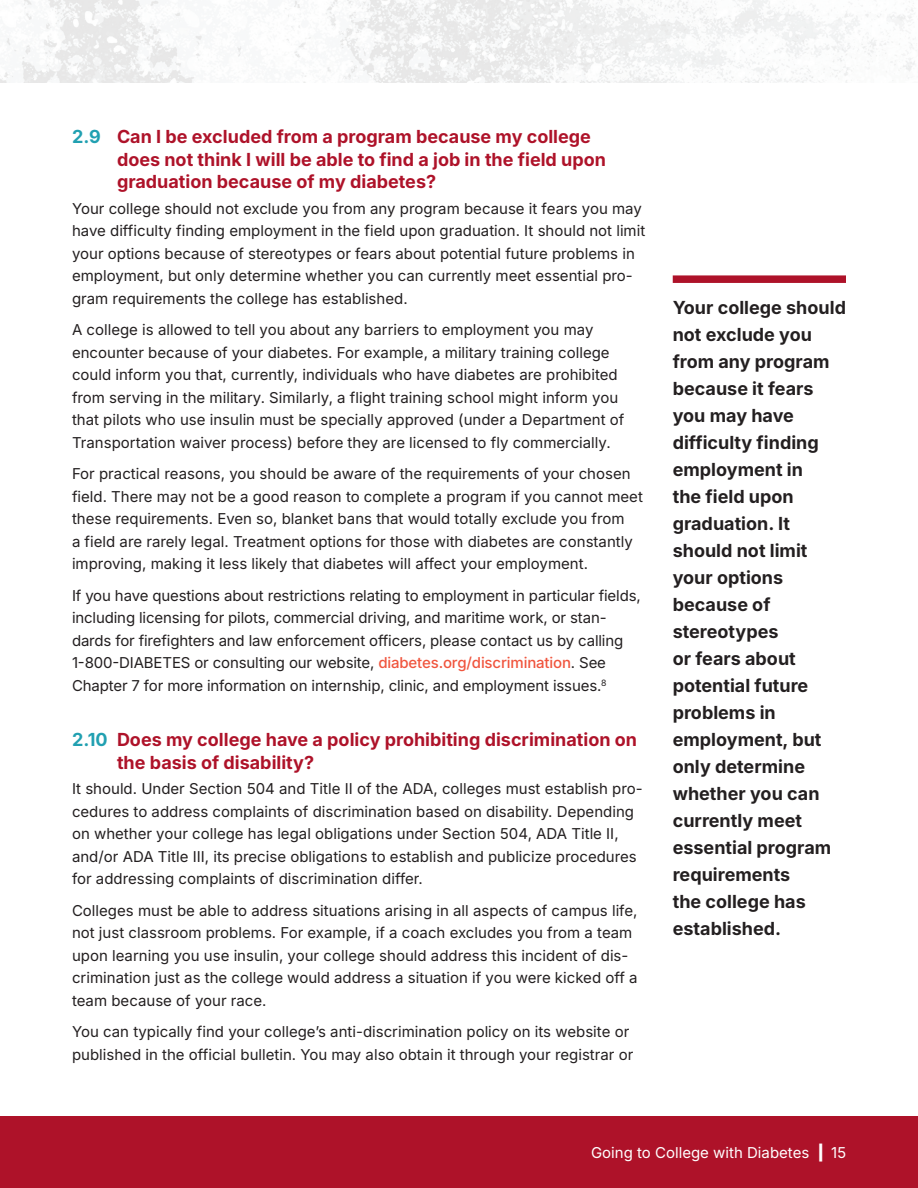
<style>
.page{position:relative;width:918px;height:1188px;background:#fff}
.page>*{position:absolute;margin:0;border:0;box-sizing:border-box;transform-origin:0 0}
.Pull_quote_new{font:700 18px/27px "Inter";color:#231f20}
.t1{font:700 18px/22.5px "Inter";color:#ae1229}
.copy{font:15px/22.5px "Inter";color:#231f20}
.t2{font:15px "Inter";color:#fff}
.s1{color:#21a0b1}
.s2{font-weight:500;color:#f0553e}
.s3{font-weight:900}
</style>
<div class="page">
<img style="left:0;top:0;width:915px;height:83px">
<div style="left:0;top:1116px;width:918px;height:72px;background:#ae1229"></div>
<div style="left:673px;top:275px;width:173px;height:8px;background:#ae1229"></div>
<p class="t1" style="left:117px;top:125px;width:491px;text-indent:-45px"><span class="s1">2.9</span> Can I be excluded from a program because my college does not think I will be able to find a job in the field upon graduation because of my diabetes?</p>
<p class="copy" style="left:72px;top:197px;width:575px">Your college should not exclude you from any program because it fears you may have difficulty finding employment in the field upon graduation. It should not limit your options because of stereotypes or fears about potential future problems in employment, but only determine whether you can currently meet essential pro&shy;gram requirements the college has established.</p>
<p class="copy" style="left:72px;top:318px;width:554px">A college is allowed to tell you about any barriers to employment you may encounter because of your diabetes. For example, a military training college could inform you that, currently, individuals who have diabetes are prohibited from serving in the military. Similarly, a flight training school might inform you that pilots who use insulin must be specially approved (under a Department of Transportation waiver process) before they are licensed to fly commercially.</p>
<p class="copy" style="left:72px;top:462px;width:572px">For practical reasons, you should be aware of the requirements of your chosen field. There may not be a good reason to complete a program if you cannot meet these requirements. Even so, blanket bans that would totally exclude you from<br>a field are rarely legal. Treatment options for those with diabetes are constantly improving, making it less likely that diabetes will affect your employment.</p>
<p class="copy" style="left:72px;top:584px;width:570px">If you have questions about restrictions relating to employment in particular fields, including licensing for pilots, commercial driving, and maritime work, or stan&shy;dards for firefighters and law enforcement officers, please contact us by calling 1-800-DIABETES or consulting our website, <span class="s2">diabetes.org/discrimination</span>. See Chapter 7 for more information on internship, clinic, and employment issues.<sup>8</sup></p>
<p class="t1" style="left:117px;top:728px;width:522px;text-indent:-45px"><span class="s1">2.10</span> Does my college have a policy prohibiting discrimination on the basis of disability?</p>
<p class="copy" style="left:72px;top:777px;width:572px">It should. Under Section 504 and Title II of the ADA, colleges must establish pro&shy;cedures to address complaints of discrimination based on disability. Depending on whether your college has legal obligations under Section 504, ADA Title II, and/or ADA Title III, its precise obligations to establish and publicize procedures for addressing complaints of discrimination differ.</p>
<p class="copy" style="left:72px;top:899px;width:567px">Colleges must be able to address situations arising in all aspects of campus life, not just classroom problems. For example, if a coach excludes you from a team upon learning you use insulin, your college should address this incident of dis&shy;crimination just as the college would address a situation if you were kicked off a team because of your race.</p>
<p class="copy" style="left:72px;top:1020px;width:563px">You can typically find your college’s anti-discrimination policy on its website or published in the official bulletin. You may also obtain it through your registrar or</p>
<p class="Pull_quote_new" style="left:673px;top:294px;width:175px">Your college should not exclude you from any program because it fears you may have difficulty finding employment in<br>the field upon graduation. It should not limit your options because of stereotypes<br>or fears about potential future problems in employment, but only determine whether you can currently meet essential program requirements<br>the college has established.</p>
<p class="t2" style="left:591px;top:1142px;width:257px">Going to College with Diabetes <span class="s3">|</span> 15</p>
</div>
